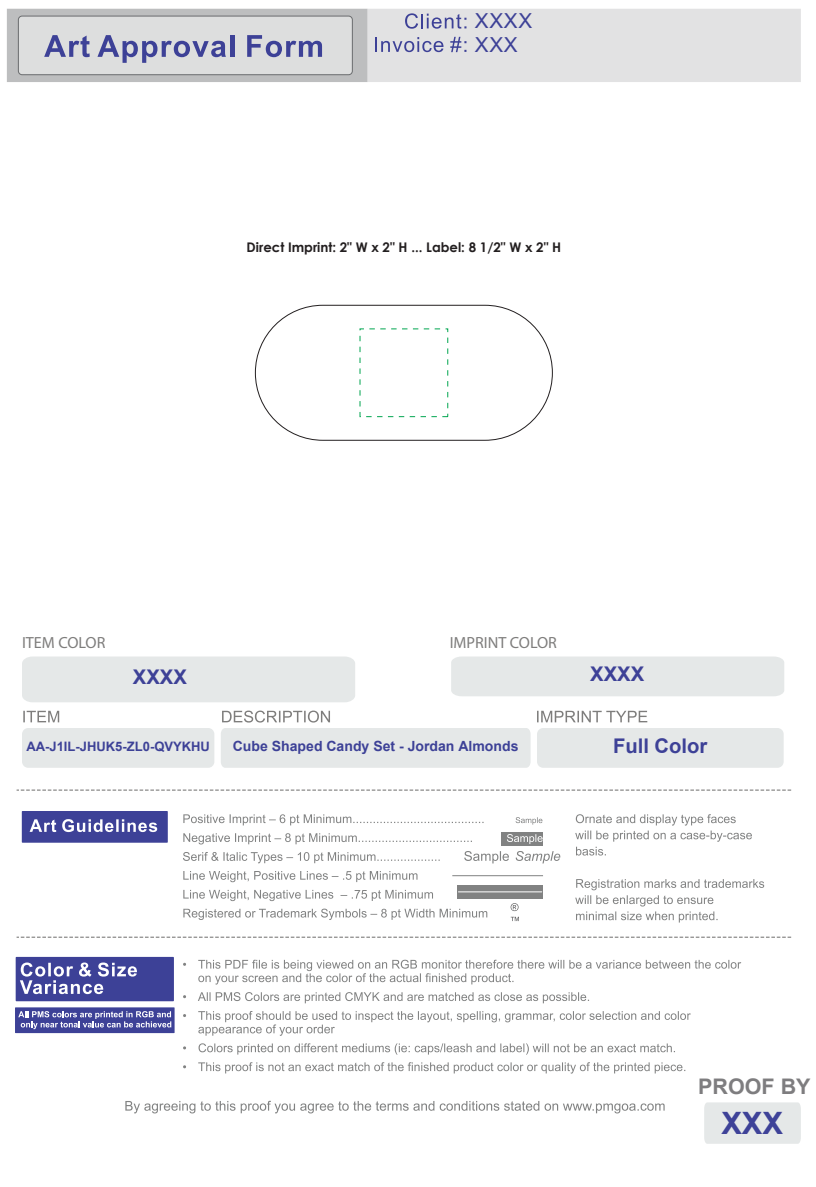
<style>
.page{position:relative;width:816px;height:1187px;background:#fff}
.page>*{position:absolute;margin:0;border:0;box-sizing:border-box;transform-origin:0 0}
.t1{font:700 30.83px "Arial";color:#3e4298}
.t2{font:700 21.45px "Arial";color:#7e7d7f}
.t3{font:20.7px/23.5px "Arial";letter-spacing:.035em;color:#3d4197}
.t4{font:700 20.25px "Arial";color:#3d4197}
.t5{font:16.2px "Myriad Pro";color:#7e7d7c}
.t6{font:700 14.02px "Arial";color:#3d4197}
.t7{font:700 13.27px "Century Gothic";color:#231f20}
.t8{font:700 13.05px "Arial";color:#3d4197}
</style>
<div class="page">
<div style="left:7px;top:9px;width:361px;height:73px;background:#bdbebf"></div>
<div style="left:368px;top:9px;width:433px;height:73px;background:#e2e2e3"></div>
<div style="left:18px;top:16px;width:334px;height:59px;background:#dddede;border-radius:4px"></div>
<div style="left:18px;top:16px;width:335px;height:59px;border:1px solid #6a6c6e;border-radius:4px"></div>
<svg style="left:44px;top:35px;width:46px;height:22px"></svg>
<svg style="left:97px;top:35px;width:129px;height:28px"></svg>
<hr style="left:230px;top:35px;width:4px;height:22px;background:#3d4197">
<svg style="left:247px;top:35px;width:75px;height:22px"></svg>
<svg style="left:405px;top:13px;width:61px;height:16px"></svg>
<svg style="left:375px;top:37px;width:68px;height:15px"></svg>
<svg style="left:450px;top:37px;width:16px;height:15px"></svg>
<div style="left:502px;top:832px;width:41px;height:14px;background:#818282"></div>
<div style="left:457px;top:885px;width:86px;height:14px;background:#818282"></div>
<svg style="left:125px;top:1101px;width:540px;height:12px"></svg>
<svg style="left:183px;top:814px;width:301px;height:11px"></svg>
<svg style="left:183px;top:833px;width:289px;height:11px"></svg>
<svg style="left:183px;top:852px;width:257px;height:11px"></svg>
<svg style="left:183px;top:871px;width:234px;height:11px"></svg>
<svg style="left:183px;top:890px;width:250px;height:11px"></svg>
<svg style="left:183px;top:909px;width:304px;height:11px"></svg>
<svg style="left:516px;top:817px;width:26px;height:8px"></svg>
<svg style="left:507px;top:834px;width:36px;height:10px"></svg>
<svg style="left:464px;top:851px;width:45px;height:12px"></svg>
<svg style="left:516px;top:851px;width:44px;height:12px"></svg>
<svg style="left:183px;top:960px;width:558px;height:25px"></svg>
<svg style="left:183px;top:992px;width:406px;height:11px"></svg>
<svg style="left:183px;top:1011px;width:508px;height:25px"></svg>
<svg style="left:183px;top:1043px;width:492px;height:12px"></svg>
<svg style="left:183px;top:1062px;width:502px;height:12px"></svg>
<svg style="left:575px;top:814px;width:177px;height:41px"></svg>
<svg style="left:575px;top:879px;width:189px;height:43px"></svg>
<div style="left:22px;top:811px;width:146px;height:32px;background:#3d4197"></div>
<div style="left:16px;top:957px;width:158px;height:44px;background:#3d4197"></div>
<svg style="left:30px;top:819px;width:127px;height:13px"></svg>
<svg style="left:20px;top:962px;width:117px;height:32px"></svg>
<div style="left:22px;top:728px;width:192px;height:40px;background:#e5e8e8;border-radius:6px"></div>
<div style="left:22px;top:656px;width:333px;height:46px;background:#e5e8e8"></div>
<div style="left:451px;top:656px;width:333px;height:40px;background:#e5e8e8"></div>
<svg style="left:23px;top:711px;width:36px;height:11px"></svg>
<svg style="left:537px;top:711px;width:110px;height:11px"></svg>
<svg style="left:221px;top:711px;width:310px;height:57px"></svg>
<svg style="left:17px;top:789px;width:774px;height:2px"></svg>
<svg style="left:17px;top:937px;width:774px;height:1px"></svg>
<hr style="left:452px;top:875px;width:91px;height:1px;background:#818282">
<hr style="left:458px;top:892px;width:84px;height:1px;background:#fff">
<svg style="left:511px;top:903px;width:8px;height:8px"></svg>
<svg style="left:511px;top:917px;width:8px;height:4px"></svg>
<div style="left:537px;top:728px;width:247px;height:40px;background:#e5e8e8;border-radius:6px"></div>
<div style="left:704px;top:1102px;width:97px;height:42px;background:#e5e8e8"></div>
<svg style="left:15px;top:1007px;width:160px;height:26px"></svg>
<div style="left:255px;top:305px;width:298px;height:136px;border:1px solid #231f20;border-radius:68px"></div>
<h3 class="t3" style="left:475px;top:9px;width:59px">XXXX<br>XXX</h3>
<p class="t7" style="left:247px;top:237px;width:316px">Direct Imprint: 2" W x 2" H ... Label: 8 1/2" W x 2" H</p>
<p class="t5" style="left:22px;top:633px;width:85px">ITEM COLOR</p>
<p class="t5" style="left:450px;top:633px;width:109px">IMPRINT COLOR</p>
<h3 class="t4" style="left:133px;top:663px;width:55px">XXXX</h3>
<h3 class="t4" style="left:590px;top:660px;width:55px">XXXX</h3>
<p class="t8" style="left:26px;top:737px;width:185px">AA-J1IL-JHUK5-ZL0-QVYKHU</p>
<p class="t6" style="left:233px;top:736px;width:287px">Cube Shaped Candy Set - Jordan Almonds</p>
<h3 class="t4" style="left:613px;top:731px;width:96px">Full Color</h3>
<h2 class="t2" style="left:698px;top:1072px;width:114px">PROOF BY</h2>
<h1 class="t1" style="left:721px;top:1101px;width:63px">XXX</h1>
</div>
